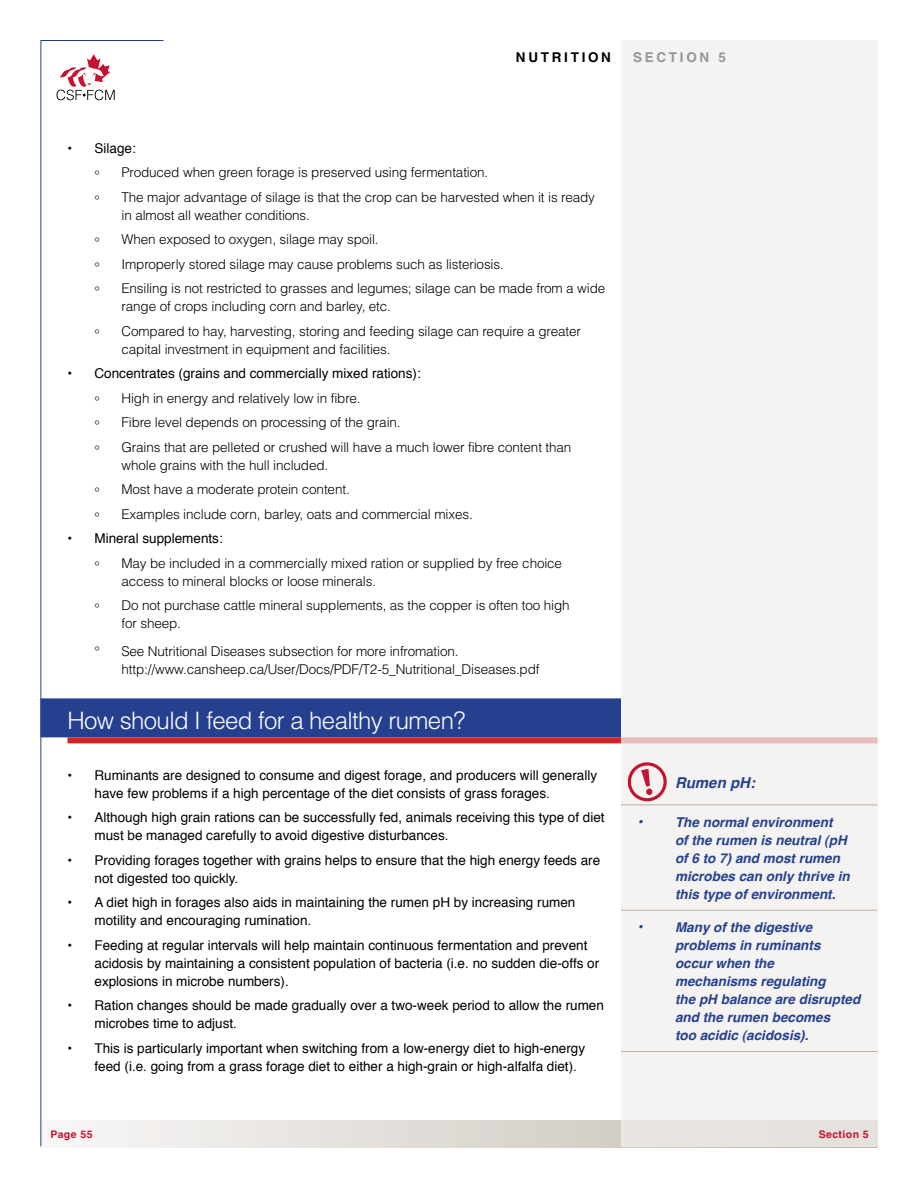
<style>
.page{position:relative;width:918px;height:1188px;background:#fff}
.page>*{position:absolute;margin:0;border:0;box-sizing:border-box;transform-origin:0 0}
.t1{font:300 24px "Helvetica LT Std";letter-spacing:-.025em;color:#fff}
.t2{font:italic 700 15px "Helvetica";color:#25408f}
.t3{font:300 13.5px/18px "Helvetica LT Std";letter-spacing:-.01em;color:#000}
.t4{font:13.5px/18px "Helvetica";color:#000}
.t5{font:italic 700 13.5px/18px "Helvetica";color:#25408f}
.t6{font:700 13.5px "Helvetica";letter-spacing:.2em;color:#000}
.t7{font:700 13.5px "Helvetica";letter-spacing:.2em;color:#939598}
.t8{font:700 10.5px "Helvetica";letter-spacing:.04em;color:#c41230}
.s1{font-size:15px}
</style>
<div class="page">
<div style="left:40px;top:698px;width:581px;height:39px;background:#25408f"></div>
<div style="left:68px;top:737px;width:810px;height:6px;background:#d2232a"></div>
<svg style="left:164px;top:1120px;width:457px;height:27px;background:#e2ddd9"></svg>
<div style="left:621px;top:40px;width:257px;height:1107px;background:#f1efed"></div>
<svg style="left:40px;top:40px;width:124px;height:1107px"></svg>
<hr style="left:621px;top:805px;width:257px;height:1px;background:#bbb1a6">
<hr style="left:621px;top:910px;width:257px;height:1px;background:#bbb1a6">
<hr style="left:621px;top:1051px;width:257px;height:1px;background:#bbb1a6">
<svg style="left:628px;top:762px;width:39px;height:39px"></svg>
<p class="t6" style="left:516px;top:49px;width:97px">NUTRITION</p>
<p class="t7" style="left:633px;top:49px;width:94px">SECTION 5</p>
<p class="t4" style="left:68px;top:140px;width:70px">• Silage:</p>
<p class="t3" style="left:94px;top:167px;width:7px">°</p>
<p class="t3" style="left:121px;top:164px;width:368px">Produced when green forage is preserved using fermentation.</p>
<p class="t3" style="left:94px;top:191px;width:7px">°</p>
<p class="t3" style="left:121px;top:188px;width:475px">The major advantage of silage is that the crop can be harvested when it is ready in almost all weather conditions.</p>
<p class="t3" style="left:94px;top:234px;width:7px">°</p>
<p class="t3" style="left:121px;top:231px;width:259px">When exposed to oxygen, silage may spoil.</p>
<p class="t3" style="left:94px;top:258px;width:7px">°</p>
<p class="t3" style="left:121px;top:255px;width:384px">Improperly stored silage may cause problems such as listeriosis.</p>
<p class="t3" style="left:94px;top:283px;width:7px">°</p>
<p class="t3" style="left:121px;top:280px;width:485px">Ensiling is not restricted to grasses and legumes; silage can be made from a wide range of crops including corn and barley, etc.</p>
<p class="t3" style="left:94px;top:325px;width:7px">°</p>
<p class="t3" style="left:121px;top:322px;width:461px">Compared to hay, harvesting, storing and feeding silage can require a greater capital investment in equipment and facilities.</p>
<p class="t4" style="left:67px;top:365px;width:355px">• Concentrates (grains and commercially mixed rations):</p>
<p class="t3" style="left:94px;top:392px;width:7px">°</p>
<p class="t3" style="left:121px;top:389px;width:241px">High in energy and relatively low in fibre.</p>
<p class="t3" style="left:94px;top:416px;width:7px">°</p>
<p class="t3" style="left:121px;top:413px;width:281px">Fibre level depends on processing of the grain.</p>
<p class="t3" style="left:94px;top:441px;width:7px">°</p>
<p class="t3" style="left:121px;top:438px;width:451px">Grains that are pelleted or crushed will have a much lower fibre content than whole grains with the hull included.</p>
<p class="t3" style="left:94px;top:483px;width:7px">°</p>
<p class="t3" style="left:121px;top:480px;width:230px">Most have a moderate protein content.</p>
<p class="t3" style="left:94px;top:508px;width:7px">°</p>
<p class="t3" style="left:121px;top:505px;width:353px">Examples include corn, barley, oats and commercial mixes.</p>
<p class="t4" style="left:67px;top:530px;width:157px">• Mineral supplements:</p>
<p class="t3" style="left:94px;top:557px;width:7px">°</p>
<p class="t3" style="left:122px;top:554px;width:442px">May be included in a commercially mixed ration or supplied by free choice access to mineral blocks or loose minerals.</p>
<p class="t3" style="left:94px;top:599px;width:7px">°</p>
<p class="t3" style="left:121px;top:596px;width:450px">Do not purchase cattle mineral supplements, as the copper is often too high for sheep.</p>
<p class="t3" style="left:95px;top:642px;width:7px">°</p>
<p class="t3" style="left:122px;top:642px;width:420px">See Nutritional Diseases subsection for more infromation. http://www.cansheep.ca/User/Docs/PDF/T2-5_Nutritional_Diseases.pdf</p>
<h1 class="t1" style="left:68px;top:705px;width:399px">How should I feed for a healthy rumen?</h1>
<p class="t4" style="left:94px;top:766px;width:504px;text-indent:-27px">• Ruminants are designed to consume and digest forage, and producers will generally have few problems if a high percentage of the diet consists of grass forages.</p>
<p class="t4" style="left:94px;top:809px;width:512px;text-indent:-27px">• Although high grain rations can be successfully fed, animals receiving this type of diet must be managed carefully to avoid digestive disturbances.</p>
<p class="t4" style="left:94px;top:851px;width:507px;text-indent:-27px">• Providing forages together with grains helps to ensure that the high energy feeds are not digested too quickly.</p>
<p class="t4" style="left:94px;top:894px;width:482px;text-indent:-27px">• A diet high in forages also aids in maintaining the rumen pH by increasing rumen motility and encouraging rumination.</p>
<p class="t4" style="left:94px;top:936px;width:506px;text-indent:-27px">• Feeding at regular intervals will help maintain continuous fermentation and prevent acidosis by maintaining a consistent population of bacteria (i.e. no sudden die-offs or explosions in microbe numbers).</p>
<p class="t4" style="left:94px;top:997px;width:511px;text-indent:-27px">• Ration changes should be made gradually over a two-week period to allow the rumen microbes time to adjust.</p>
<p class="t4" style="left:94px;top:1039px;width:492px;text-indent:-27px">• This is particularly important when switching from a low-energy diet to high-energy feed (i.e. going from a grass forage diet to either a high-grain or high-alfalfa diet).</p>
<p class="t2" style="left:675px;top:771px;width:81px">Rumen pH:</p>
<p class="t5" style="left:675px;top:813px;width:176px;text-indent:-37px"><span class="s1">•</span> The normal environment<br>of the rumen is neutral (pH of 6 to 7) and most rumen microbes can only thrive in this type of environment.</p>
<p class="t5" style="left:675px;top:919px;width:187px;text-indent:-37px"><span class="s1">•</span> Many of the digestive problems in ruminants occur when the<br>mechanisms regulating<br>the pH balance are disrupted and the rumen becomes<br>too acidic (acidosis).</p>
<p class="t8" style="left:51px;top:1128px;width:43px">Page 55</p>
<p class="t8" style="left:819px;top:1128px;width:52px">Section 5</p>
</div>
